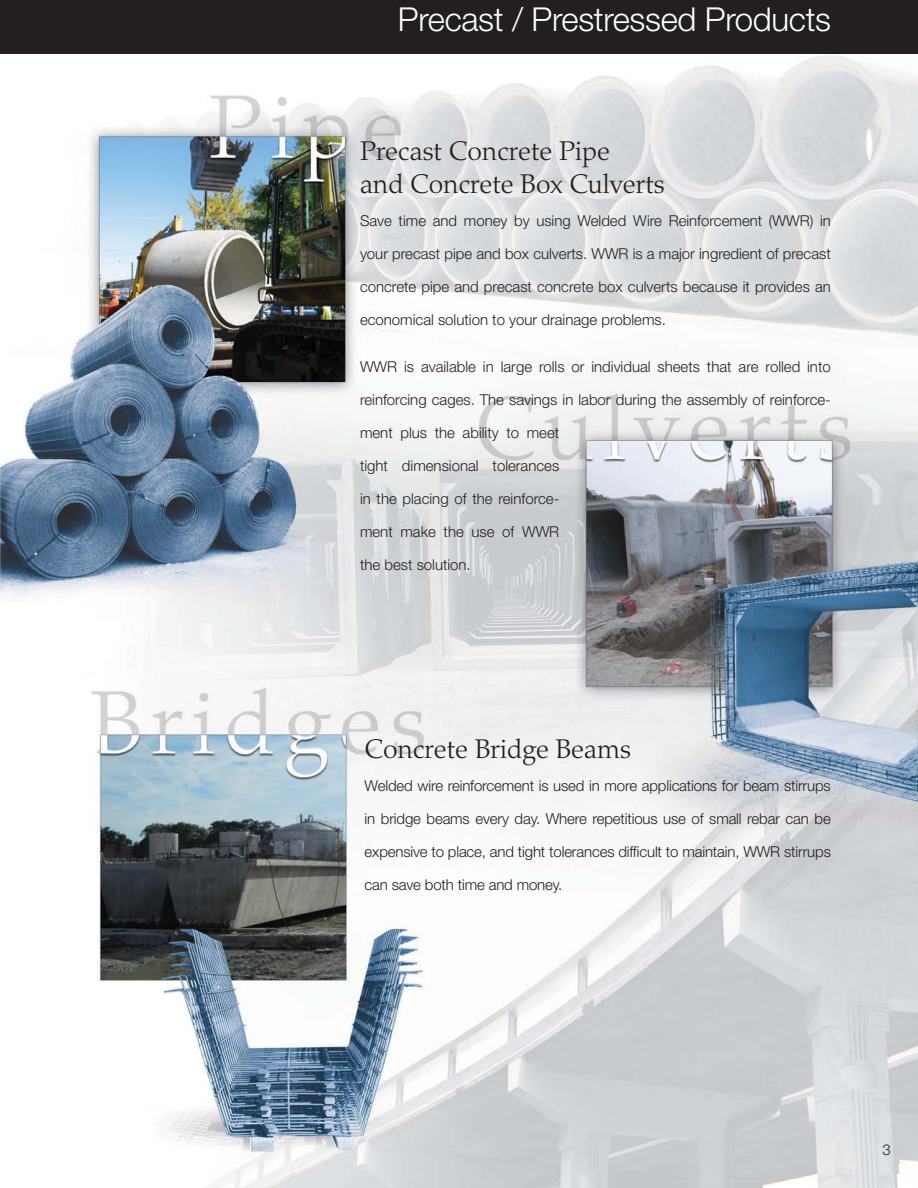
<style>
.page{position:relative;width:918px;height:1188px;background:#fff}
.page>*{position:absolute;margin:0;border:0;box-sizing:border-box;transform-origin:0 0}
.t1{font:300 33px "Helvetica Neue LT Std";letter-spacing:-.01em;color:#fff}
.t2{font:300 27px/33px "Palatino LT Std";color:#231f20}
.t3{font:300 15px "Helvetica Neue LT Std";color:#231f20}
</style>
<div class="page">
<img style="left:0;top:55px;width:918px;height:1133px">
<div style="left:0;top:0;width:918px;height:54px;background:#231f20"></div>
<h1 class="t1" style="left:398px;top:7px;width:435px">Precast / Prestressed Products</h1>
<h2 class="t2" style="left:360px;top:138px;width:306px">Precast Concrete Pipe<br>and Concrete Box Culverts</h2>
<p class="t3" style="left:360px;top:216px;width:472px">Save time and money by using Welded Wire Reinforcement (WWR) in</p>
<p class="t3" style="left:360px;top:249px;width:472px">your precast pipe and box culverts. WWR is a major ingredient of precast</p>
<p class="t3" style="left:360px;top:282px;width:472px">concrete pipe and precast concrete box culverts because it provides an</p>
<p class="t3" style="left:360px;top:315px;width:307px">economical solution to your drainage problems.</p>
<p class="t3" style="left:360px;top:361px;width:472px">WWR is available in large rolls or individual sheets that are rolled into</p>
<p class="t3" style="left:360px;top:394px;width:472px">reinforcing cages. The savings in labor during the assembly of reinforce-</p>
<p class="t3" style="left:360px;top:427px;width:201px">ment plus the ability to meet</p>
<p class="t3" style="left:360px;top:460px;width:201px">tight dimensional tolerances</p>
<p class="t3" style="left:360px;top:493px;width:201px">in the placing of the reinforce-</p>
<p class="t3" style="left:360px;top:526px;width:201px">ment make the use of WWR</p>
<p class="t3" style="left:360px;top:559px;width:112px">the best solution.</p>
<h2 class="t2" style="left:365px;top:736px;width:268px">Concrete Bridge Beams</h2>
<p class="t3" style="left:365px;top:780px;width:468px">Welded wire reinforcement is used in more applications for beam stirrups</p>
<p class="t3" style="left:365px;top:813px;width:468px">in bridge beams every day. Where repetitious use of small rebar can be</p>
<p class="t3" style="left:365px;top:846px;width:468px">expensive to place, and tight tolerances difficult to maintain, WWR stirrups</p>
<p class="t3" style="left:365px;top:879px;width:199px">can save both time and money.</p>
<p class="t3" style="left:882px;top:1144px;width:10px">3</p>
</div>
